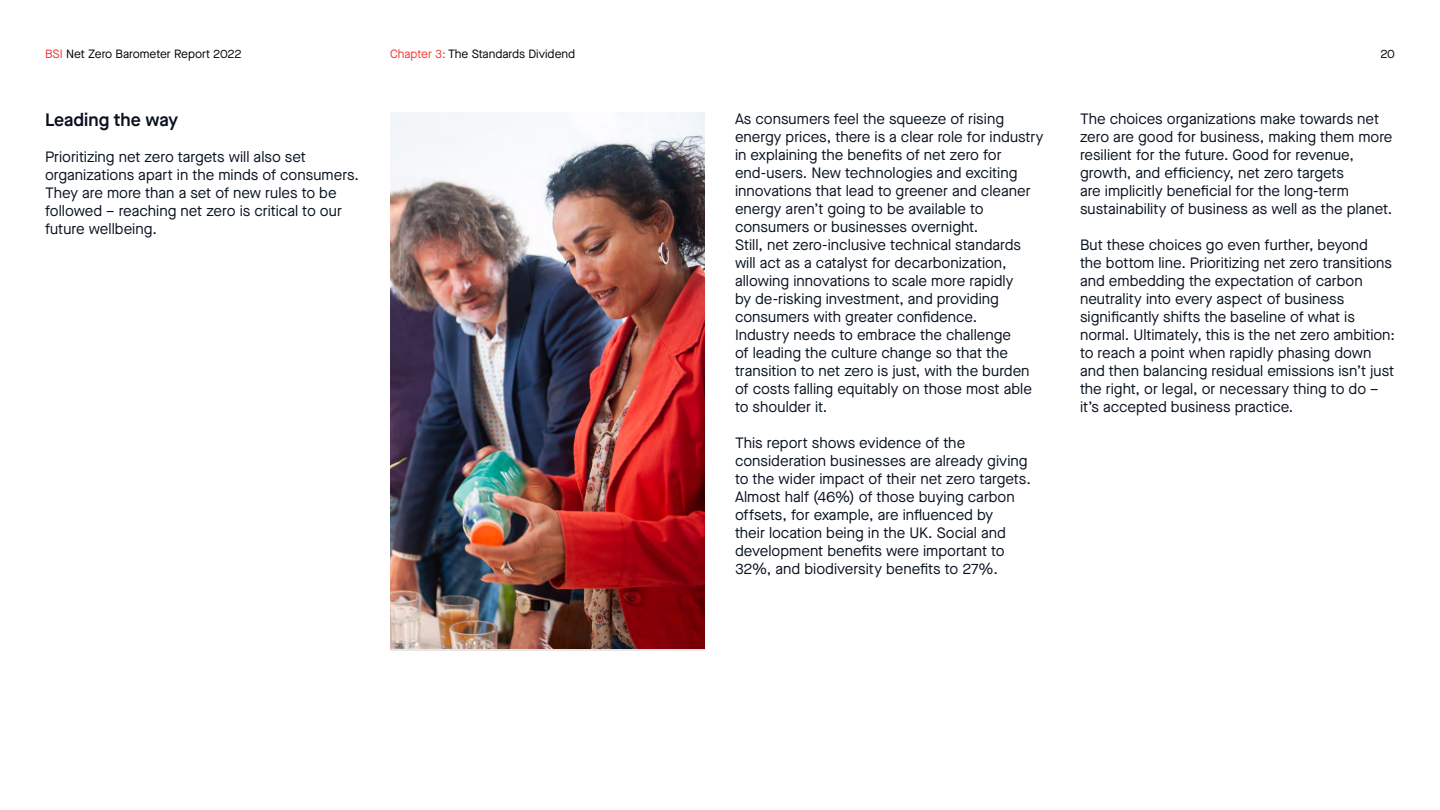
<style>
.page{position:relative;width:1440px;height:810px;background:#fff}
.page>*{position:absolute;margin:0;border:0;box-sizing:border-box;transform-origin:0 0}
.t1{font:600 18px "Maison Neue";color:#08121f}
.t2{font:15px/18px "Maison Neue";color:#08121f}
.t3{font:12px "Maison Neue";color:#000}
.s1{color:#f03732}
</style>
<div class="page">
<img style="left:390px;top:112px;width:315px;height:537px">
<p class="t3" style="left:45px;top:46px;width:198px"><span class="s1">BSI</span> Net Zero Barometer Report 2022</p>
<p class="t3" style="left:390px;top:46px;width:187px"><span class="s1">Chapter 3:</span> The Standards Dividend</p>
<p class="t3" style="left:1380px;top:46px;width:16px">20</p>
<p class="t1" style="left:45px;top:107px;width:135px">Leading the way</p>
<p class="t2" style="left:45px;top:148px;width:316px">Prioritizing net zero targets will also set organizations apart in the minds of consumers.<br>They are more than a set of new rules to be followed – reaching net zero is critical to our future wellbeing.</p>
<p class="t2" style="left:735px;top:109px;width:310px">As consumers feel the squeeze of rising energy prices, there is a clear role for industry in explaining the benefits of net zero for end-users. New technologies and exciting innovations that lead to greener and cleaner energy aren’t going to be available to consumers or businesses overnight.<br>Still, net zero-inclusive technical standards will act as a catalyst for decarbonization, allowing innovations to scale more rapidly<br>by de-risking investment, and providing consumers with greater confidence.<br>Industry needs to embrace the challenge<br>of leading the culture change so that the transition to net zero is just, with the burden of costs falling equitably on those most able to shoulder it.</p>
<p class="t2" style="left:735px;top:433px;width:297px">This report shows evidence of the consideration businesses are already giving to the wider impact of their net zero targets.<br>Almost half (46%) of those buying carbon offsets, for example, are influenced by<br>their location being in the UK. Social and development benefits were important to 32%, and biodiversity benefits to 27%.</p>
<p class="t2" style="left:1080px;top:109px;width:314px">The choices organizations make towards net zero are good for business, making them more resilient for the future. Good for revenue, growth, and efficiency, net zero targets<br>are implicitly beneficial for the long-term sustainability of business as well as the planet.</p>
<p class="t2" style="left:1080px;top:235px;width:316px">But these choices go even further, beyond<br>the bottom line. Prioritizing net zero transitions and embedding the expectation of carbon neutrality into every aspect of business significantly shifts the baseline of what is normal. Ultimately, this is the net zero ambition: to reach a point when rapidly phasing down and then balancing residual emissions isn’t just the right, or legal, or necessary thing to do – it’s accepted business practice.</p>
</div>
